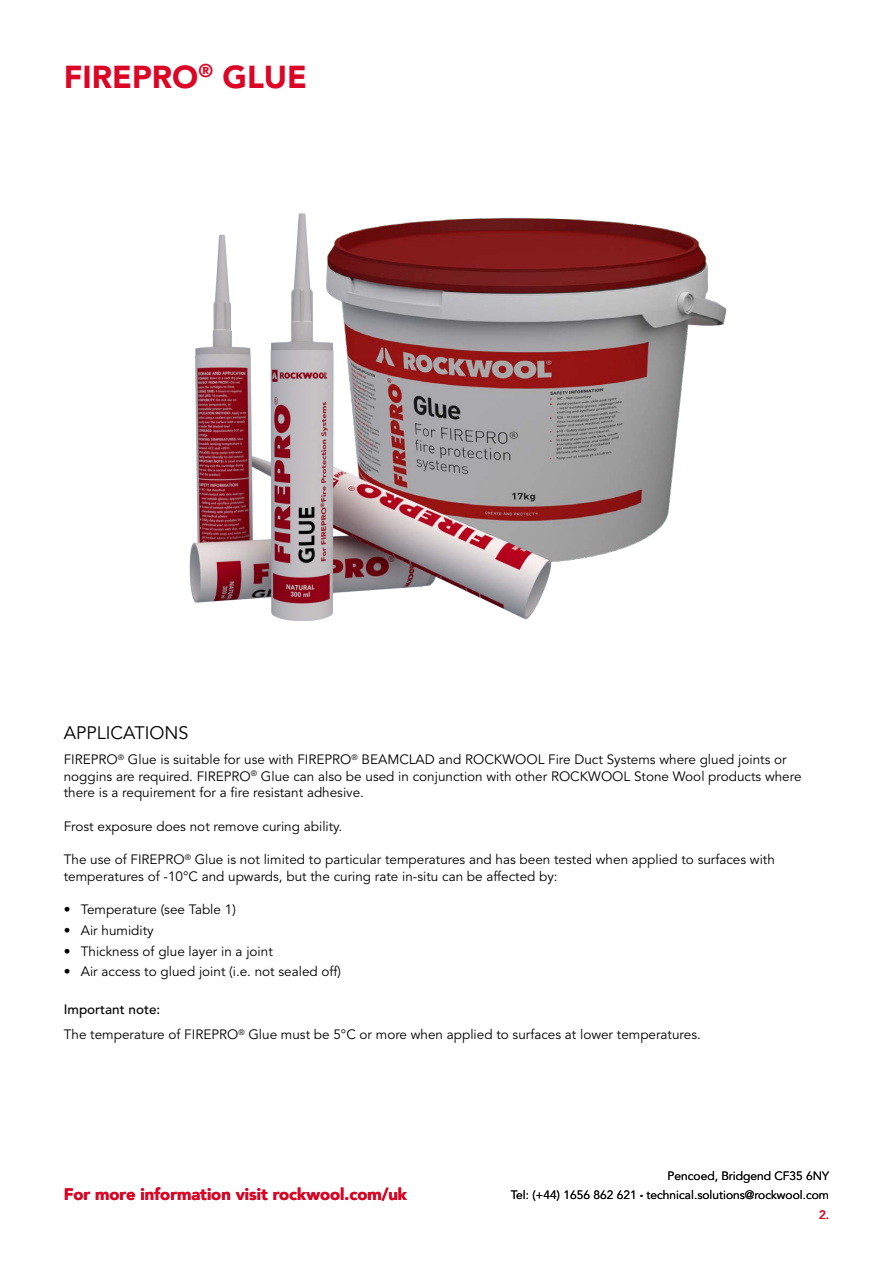
<style>
.page{position:relative;width:893px;height:1263px;background:#fff}
.page>*{position:absolute;margin:0;border:0;box-sizing:border-box;transform-origin:0 0}
.t1{font:900 31.5px "Avenir LT Std";color:#db0626}
.t2{font:18px "Avenir LT Std";color:#000}
.t3{font:900 16.5px "Avenir LT Std";color:#db0626}
.t4{font:13.5px/16.5px "Avenir LT Std";color:#000}
.t5{font:12px/19.2px "Avenir LT Std";color:#000;text-align:right}
.s1{font-weight:500}
.s2{font-size:6px}
.s3{font-weight:500;color:#db0626}
</style>
<div class="page">
<img style="left:189px;top:213px;width:512px;height:408px">
<h1 class="t1" style="left:64px;top:58px;width:245px">FIREPRO<sup>®</sup> GLUE</h1>
<h2 class="t2" style="left:64px;top:722px;width:126px">APPLICATIONS</h2>
<p class="t4" style="left:64px;top:752px;width:739px">FIREPRO<sup>®</sup> Glue is suitable for use with FIREPRO<sup>®</sup> BEAMCLAD and ROCKWOOL Fire Duct Systems where glued joints or noggins are required. FIREPRO<sup>®</sup> Glue can also be used in conjunction with other ROCKWOOL Stone Wool products where there is a requirement for a fire resistant adhesive.</p>
<p class="t4" style="left:64px;top:818px;width:280px">Frost exposure does not remove curing ability.</p>
<p class="t4" style="left:64px;top:852px;width:713px">The use of FIREPRO<sup>®</sup> Glue is not limited to particular temperatures and has been tested when applied to surfaces with temperatures of -10°C and upwards, but the curing rate in-situ can be affected by:</p>
<p class="t4" style="left:64px;top:902px;width:174px">• Temperature (see Table 1)</p>
<p class="t4" style="left:64px;top:922px;width:91px">• Air humidity</p>
<p class="t4" style="left:64px;top:943px;width:211px">• Thickness of glue layer in a joint</p>
<p class="t4" style="left:64px;top:964px;width:279px">• Air access to glued joint (i.e. not sealed off)</p>
<p class="t4" style="left:64px;top:997px;width:638px;line-height:25px"><span class="s1">Important note:<br></span>The temperature of FIREPRO<sup>®</sup> Glue must be 5°C or more when applied to surfaces at lower temperatures.</p>
<p class="t3" style="left:64px;top:1184px;width:345px">For more information visit rockwool.com/uk</p>
<p class="t5" style="left:511px;top:1167px;width:320px">Pencoed, Bridgend CF35 6NY<br>Tel: (+44) 1656 862 621 <span class="s2">•</span> technical.solutions@rockwool.com<br><span class="s3">2.</span></p>
</div>
